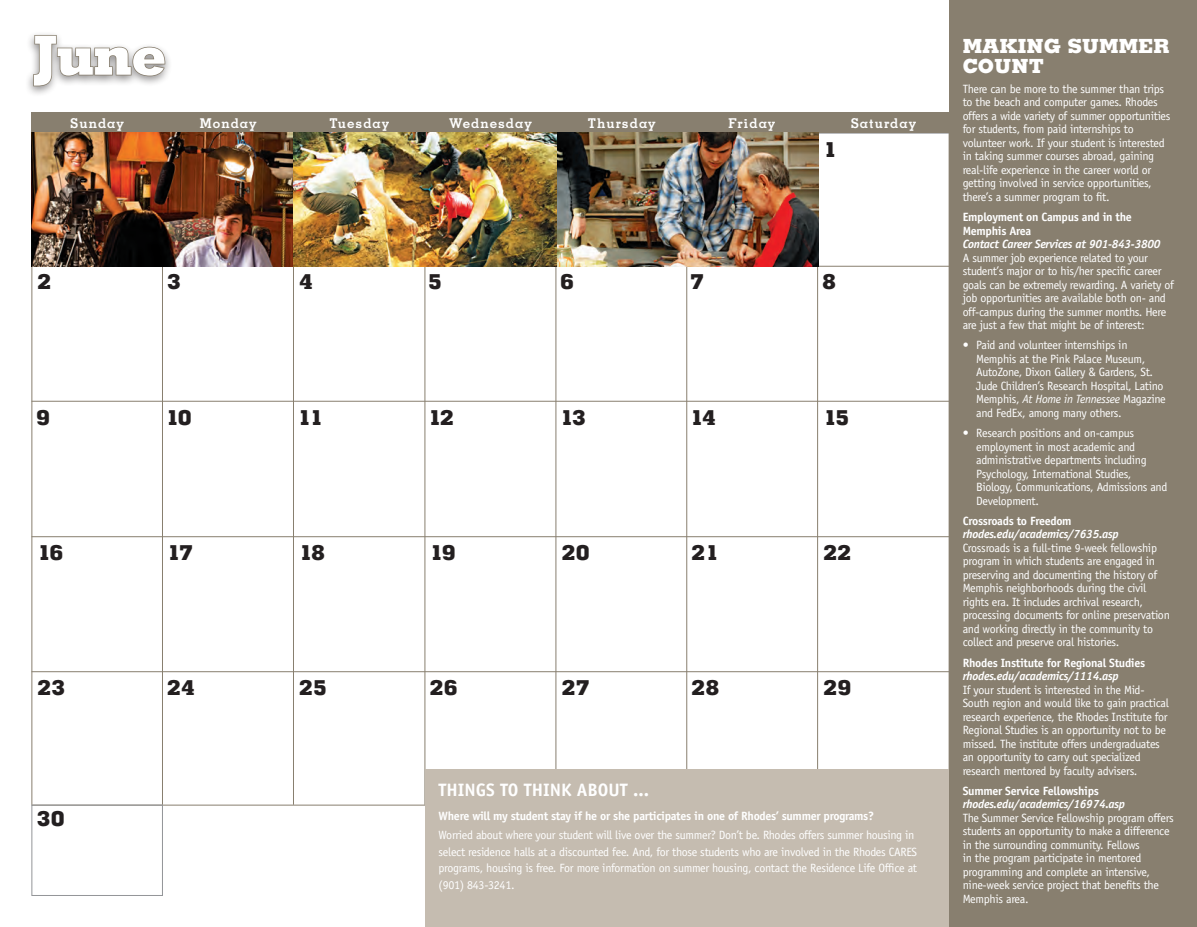
<style>
.page{position:relative;width:1197px;height:927px;background:#fff}
.page>*{position:absolute;margin:0;border:0;box-sizing:border-box;transform-origin:0 0}
.t1{font:800 54px "Memphis";color:#fff}
.t2{font:800 21px "Memphis";color:#231f20}
.t3{font:800 19.5px/19.5px "Memphis";color:#fff}
.t4{font:700 18px "Officina Sans";color:#fff}
.t5{font:700 13.5px "Memphis";letter-spacing:.075em;color:#fff}
.t6{font:12px/13.5px "Officina Sans";letter-spacing:-.025em;color:#fff}
.t7{font:700 12px/13.5px "Officina Sans";letter-spacing:-.025em;color:#fff}
.t8{font:italic 700 12px "Officina Sans";letter-spacing:-.025em;color:#fff}
.s1{font-style:italic}
</style>
<div class="page">
<hr style="left:32px;top:266px;width:918px;height:1px;background:#887f6f">
<hr style="left:32px;top:133px;width:918px;height:1px;background:#939598">
<hr style="left:32px;top:401px;width:918px;height:1px;background:#887f6f">
<hr style="left:32px;top:536px;width:918px;height:1px;background:#887f6f">
<hr style="left:32px;top:671px;width:918px;height:1px;background:#887f6f">
<hr style="left:32px;top:805px;width:918px;height:1px;background:#887f6f">
<hr style="left:162px;top:133px;width:1px;height:672px;background:#887f6f">
<hr style="left:32px;top:133px;width:1px;height:672px;background:#887f6f">
<hr style="left:293px;top:133px;width:1px;height:672px;background:#887f6f">
<hr style="left:425px;top:133px;width:1px;height:672px;background:#887f6f">
<hr style="left:556px;top:133px;width:1px;height:672px;background:#887f6f">
<hr style="left:686px;top:133px;width:1px;height:672px;background:#887f6f">
<hr style="left:817px;top:133px;width:1px;height:672px;background:#887f6f">
<hr style="left:949px;top:133px;width:1px;height:672px;background:#887f6f">
<div style="left:32px;top:112px;width:131px;height:21px;background:#887f6f"></div>
<div style="left:163px;top:112px;width:131px;height:21px;background:#887f6f"></div>
<div style="left:294px;top:112px;width:131px;height:21px;background:#887f6f"></div>
<div style="left:425px;top:112px;width:131px;height:21px;background:#887f6f"></div>
<div style="left:556px;top:112px;width:132px;height:21px;background:#887f6f"></div>
<div style="left:686px;top:112px;width:132px;height:21px;background:#887f6f"></div>
<div style="left:818px;top:112px;width:132px;height:21px;background:#887f6f"></div>
<div style="left:425px;top:769px;width:531px;height:158px;background:#c5bcb0"></div>
<div style="left:950px;top:0;width:247px;height:927px;background:#887f6f"></div>
<div style="left:32px;top:805px;width:131px;height:91px;border:1px solid #939598"></div>
<div style="left:25px;top:31px;width:148px;height:66px;background:#231f20;opacity:.5"></div>
<svg style="left:32px;top:34px;width:134px;height:53px"></svg>
<img style="left:557px;top:133px;width:261px;height:133px">
<img style="left:32px;top:133px;width:261px;height:133px">
<img style="left:293px;top:133px;width:264px;height:133px">
<h1 class="t1" style="left:32px;top:21px;width:137px">JUNE</h1>
<p class="t5" style="left:70px;top:115px;width:55px">Sunday</p>
<p class="t5" style="left:200px;top:115px;width:58px">Monday</p>
<p class="t5" style="left:330px;top:115px;width:61px">Tuesday</p>
<p class="t5" style="left:449px;top:115px;width:84px">Wednesday</p>
<p class="t5" style="left:588px;top:115px;width:69px">Thursday</p>
<p class="t5" style="left:728px;top:115px;width:49px">Friday</p>
<p class="t5" style="left:851px;top:115px;width:67px">Saturday</p>
<h2 class="t2" style="left:824px;top:136px;width:16px">1</h2>
<h2 class="t2" style="left:38px;top:268px;width:16px">2</h2>
<h2 class="t2" style="left:167px;top:268px;width:16px">3</h2>
<h2 class="t2" style="left:299px;top:268px;width:16px">4</h2>
<h2 class="t2" style="left:428px;top:268px;width:16px">5</h2>
<h2 class="t2" style="left:560px;top:268px;width:16px">6</h2>
<h2 class="t2" style="left:690px;top:268px;width:16px">7</h2>
<h2 class="t2" style="left:822px;top:268px;width:16px">8</h2>
<h2 class="t2" style="left:36px;top:404px;width:16px">9</h2>
<h2 class="t2" style="left:166px;top:404px;width:27px">10</h2>
<h2 class="t2" style="left:298px;top:404px;width:27px">11</h2>
<h2 class="t2" style="left:428px;top:404px;width:27px">12</h2>
<h2 class="t2" style="left:560px;top:404px;width:27px">13</h2>
<h2 class="t2" style="left:690px;top:404px;width:27px">14</h2>
<h2 class="t2" style="left:824px;top:404px;width:27px">15</h2>
<h2 class="t2" style="left:38px;top:539px;width:27px">16</h2>
<h2 class="t2" style="left:167px;top:539px;width:27px">17</h2>
<h2 class="t2" style="left:299px;top:539px;width:27px">18</h2>
<h2 class="t2" style="left:430px;top:539px;width:27px">19</h2>
<h2 class="t2" style="left:562px;top:539px;width:30px">20</h2>
<h2 class="t2" style="left:692px;top:539px;width:30px">21</h2>
<h2 class="t2" style="left:824px;top:539px;width:30px">22</h2>
<h2 class="t2" style="left:38px;top:674px;width:30px">23</h2>
<h2 class="t2" style="left:167px;top:674px;width:30px">24</h2>
<h2 class="t2" style="left:299px;top:674px;width:30px">25</h2>
<h2 class="t2" style="left:430px;top:674px;width:30px">26</h2>
<h2 class="t2" style="left:562px;top:674px;width:30px">27</h2>
<h2 class="t2" style="left:692px;top:674px;width:30px">28</h2>
<h2 class="t2" style="left:824px;top:674px;width:30px">29</h2>
<h2 class="t2" style="left:37px;top:805px;width:30px">30</h2>
<h3 class="t4" style="left:439px;top:779px;width:37px">Things</h3>
<h3 class="t4" style="left:500px;top:779px;width:150px">to think about ...</h3>
<p class="t7" style="left:439px;top:809px;width:437px">Where will my student stay if he or she participates in one of Rhodes’ summer programs?</p>
<p class="t6" style="left:439px;top:827px;width:480px;line-height:16.5px">Worried about where your student will live over the summer? Don’t be. Rhodes offers summer housing in select residence halls at a discounted fee. And, for those students who are involved in the Rhodes CARES programs, housing is free. For more information on summer housing, contact the Residence Life Office at (901) 843-3241.</p>
<h3 class="t3" style="left:963px;top:36px;width:208px">MAKING SUMMER<br>COUNT</h3>
<p class="t6" style="left:963px;top:82px;width:209px">There can be more to the summer than trips to the beach and computer games. Rhodes offers a wide variety of summer opportunities for students, from paid internships to volunteer work. If your student is interested in taking summer courses abroad, gaining real-life experience in the career world or getting involved in service opportunities, there’s a summer program to fit.</p>
<p class="t7" style="left:963px;top:210px;width:171px">Employment on Campus and in the<br>Memphis Area</p>
<p class="t8" style="left:963px;top:237px;width:199px">Contact Career Services at 901-843-3800</p>
<p class="t6" style="left:963px;top:251px;width:213px">A summer job experience related to your student’s major or to his/her specific career goals can be extremely rewarding. A variety of job opportunities are available both on- and off-campus during the summer months. Here are just a few that might be of interest:</p>
<p class="t6" style="left:976px;top:339px;width:191px;text-indent:-14px">• Paid and volunteer internships in Memphis at the Pink Palace Museum, AutoZone, Dixon Gallery &amp; Gardens, St.<br>Jude Children’s Research Hospital, Latino Memphis, <span class="s1">At Home in Tennessee</span> Magazine and FedEx, among many others.</p>
<p class="t6" style="left:976px;top:426px;width:193px;text-indent:-14px">• Research positions and on-campus employment in most academic and administrative departments including Psychology, International Studies, Biology, Communications, Admissions and Development.</p>
<p class="t7" style="left:963px;top:514px;width:110px">Crossroads to Freedom</p>
<p class="t8" style="left:963px;top:527px;width:158px">rhodes.edu/academics/7635.asp</p>
<p class="t6" style="left:963px;top:541px;width:209px">Crossroads is a full-time 9-week fellowship program in which students are engaged in preserving and documenting the history of Memphis neighborhoods during the civil rights era. It includes archival research, processing documents for online preservation and working directly in the community to collect and preserve oral histories.</p>
<p class="t7" style="left:963px;top:656px;width:184px">Rhodes Institute for Regional Studies</p>
<p class="t8" style="left:963px;top:669px;width:158px">rhodes.edu/academics/1114.asp</p>
<p class="t6" style="left:963px;top:683px;width:208px">If your student is interested in the Mid-South region and would like to gain practical research experience, the Rhodes Institute for Regional Studies is an opportunity not to be missed. The institute offers undergraduates an opportunity to carry out specialized research mentored by faculty advisers.</p>
<p class="t7" style="left:963px;top:784px;width:138px">Summer Service Fellowships</p>
<p class="t8" style="left:963px;top:797px;width:164px">rhodes.edu/academics/16974.asp</p>
<p class="t6" style="left:963px;top:811px;width:213px">The Summer Service Fellowship program offers students an opportunity to make a difference in the surrounding community. Fellows<br>in the program participate in mentored programming and complete an intensive, nine-week service project that benefits the Memphis area.</p>
</div>
